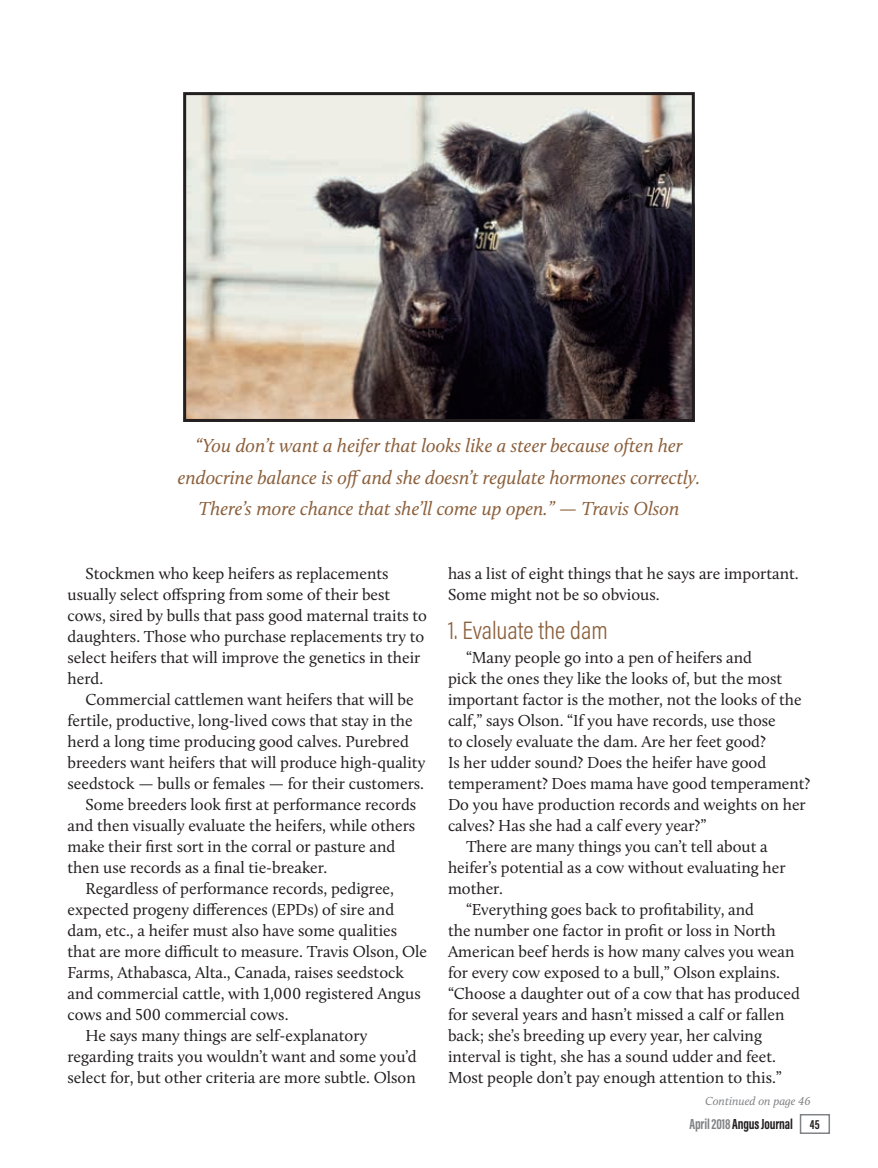
<style>
.page{position:relative;width:878px;height:1168px;background:#fff}
.page>*{position:absolute;margin:0;border:0;box-sizing:border-box;transform-origin:0 0}
.Subheads_Feature{font:300 25.5px "Acumin Pro Cond";color:#8b603c}
.Pull_Quotes{font:italic 19.5px/31.5px "Calluna";color:#8b603c;text-align:center}
.Body_Feature{font:16.5px/21px "Calluna";color:#231f20}
.t1{font:700 15px "Acumin Pro Extra Cond";letter-spacing:-.01em;color:#231f20}
.Jump_To_caption{font:italic 12px "Calluna";color:#808285}
.s1{color:#808285}
.s2{font-size:13.5px}
</style>
<div class="page">
<img style="left:187px;top:96px;width:503px;height:322px">
<div style="left:183px;top:92px;width:511px;height:330px;border:3px solid #231f20"></div>
<div style="left:799px;top:1114px;width:31px;height:20px;border:2px solid #808285"></div>
<p class="Pull_Quotes" style="left:178px;top:430px;width:524px">“You don’t want a heifer that looks like a steer because often her endocrine balance is off and she doesn’t regulate hormones correctly.<br>There’s more chance that she’ll come up open.” — Travis Olson</p>
<p class="Body_Feature" style="left:68px;top:563px;width:361px;text-indent:18px">Stockmen who keep heifers as replacements usually select offspring from some of their best cows, sired by bulls that pass good maternal traits to daughters. Those who purchase replacements try to select heifers that will improve the genetics in their herd.</p>
<p class="Body_Feature" style="left:68px;top:689px;width:359px;text-indent:18px">Commercial cattlemen want heifers that will be fertile, productive, long-lived cows that stay in the herd a long time producing good calves. Purebred breeders want heifers that will produce high-quality seedstock — bulls or females — for their customers.</p>
<p class="Body_Feature" style="left:68px;top:794px;width:350px;text-indent:18px">Some breeders look first at performance records and then visually evaluate the heifers, while others make their first sort in the corral or pasture and then use records as a final tie-breaker.</p>
<p class="Body_Feature" style="left:68px;top:878px;width:361px;text-indent:18px">Regardless of performance records, pedigree, expected progeny differences (EPDs) of sire and dam, etc., a heifer must also have some qualities that are more difficult to measure. Travis Olson, Ole Farms, Athabasca, Alta., Canada, raises seedstock and commercial cattle, with 1,000 registered Angus cows and 500 commercial cows.</p>
<p class="Body_Feature" style="left:68px;top:1025px;width:350px;text-indent:18px">He says many things are self-explanatory regarding traits you wouldn’t want and some you’d select for, but other criteria are more subtle. Olson</p>
<p class="Body_Feature" style="left:448px;top:563px;width:352px">has a list of eight things that he says are important.<br>Some might not be so obvious.</p>
<p class="Subheads_Feature" style="left:448px;top:614px;width:161px">1. Evaluate the dam</p>
<p class="Body_Feature" style="left:448px;top:647px;width:364px;text-indent:18px">“Many people go into a pen of heifers and<br>pick the ones they like the looks of, but the most important factor is the mother, not the looks of the calf,” says Olson. “If you have records, use those<br>to closely evaluate the dam. Are her feet good?<br>Is her udder sound? Does the heifer have good temperament? Does mama have good temperament?<br>Do you have production records and weights on her calves? Has she had a calf every year?”</p>
<p class="Body_Feature" style="left:448px;top:836px;width:339px;text-indent:18px">There are many things you can’t tell about a heifer’s potential as a cow without evaluating her mother.</p>
<p class="Body_Feature" style="left:448px;top:899px;width:353px;text-indent:18px">“Everything goes back to profitability, and<br>the number one factor in profit or loss in North American beef herds is how many calves you wean for every cow exposed to a bull,” Olson explains. “Choose a daughter out of a cow that has produced for several years and hasn’t missed a calf or fallen back; she’s breeding up every year, her calving interval is tight, she has a sound udder and feet.<br>Most people don’t pay enough attention to this.”</p>
<p class="Jump_To_caption" style="left:705px;top:1093px;width:107px">Continued on page 46</p>
<p class="t1" style="left:689px;top:1115px;width:132px"><span class="s1">April 2018</span> Angus Journal <span class="s2">45</span></p>
</div>
